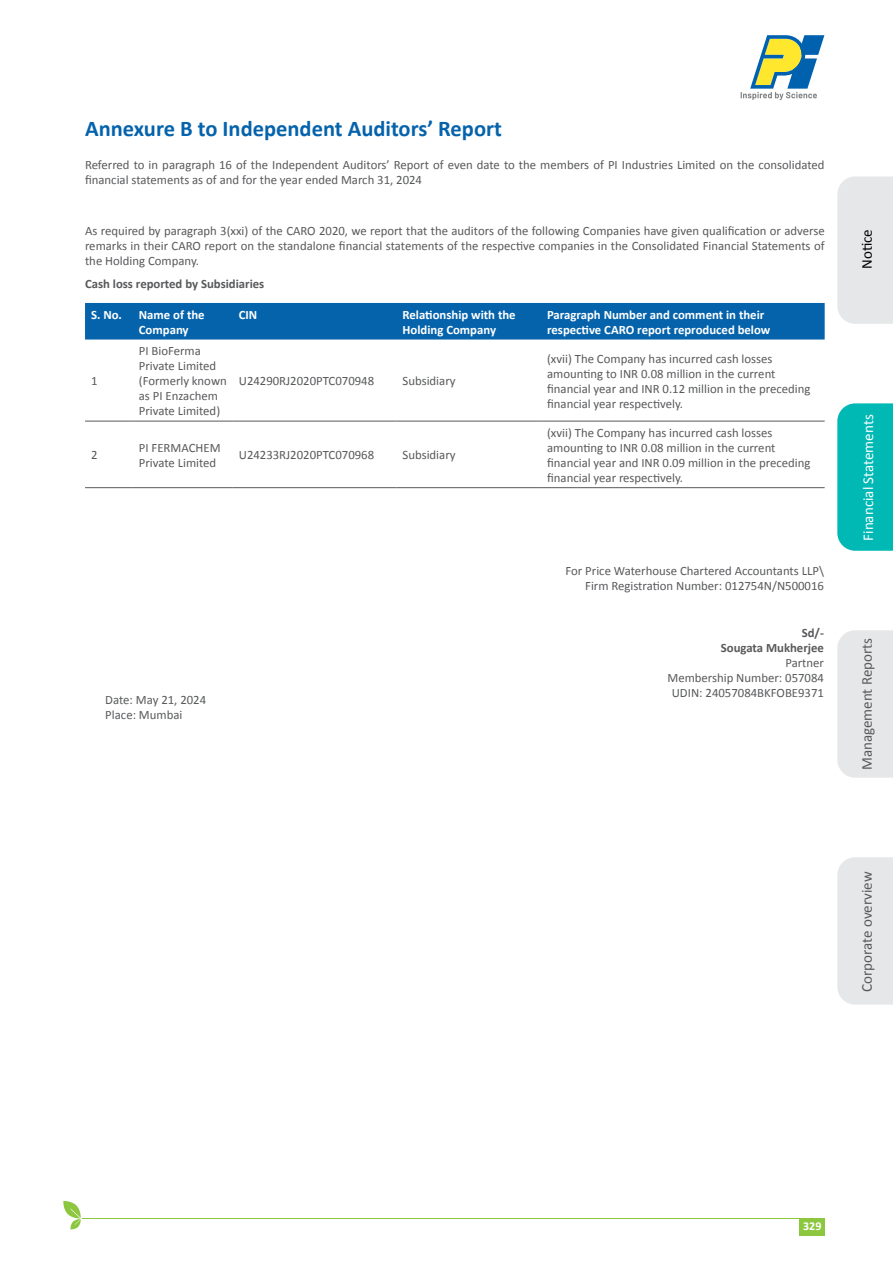
<style>
.page{position:relative;width:893px;height:1263px;background:#fff}
.page>*{position:absolute;margin:0;border:0;box-sizing:border-box;transform-origin:0 0}
.t1{font:700 22.5px "Calibri";color:#0563ac}
.t2{font:15px "Calibri";color:#58595b}
.t3{font:15px "Calibri";color:#fff}
.t4{font:15px "Calibri";color:#000}
.t5{font:12.75px/15px "Calibri";color:#58595b}
.t6{font:700 12.75px/15px "Calibri";color:#fff}
.t7{font:700 12.75px/15px "Calibri";color:#58595b;text-align:right}
.t8{font:700 12px "Calibri";color:#fff}
</style>
<div class="page">
<div style="left:837px;top:857px;width:56px;height:147px;background:#e6e7e8"></div>
<div style="left:837px;top:630px;width:56px;height:148px;background:#e6e7e8"></div>
<div style="left:837px;top:403px;width:56px;height:148px;background:#00b9b5"></div>
<div style="left:837px;top:176px;width:56px;height:148px;background:#e6e7e8"></div>
<svg style="left:741px;top:35px;width:83px;height:65px"></svg>
<div style="left:799px;top:1218px;width:26px;height:17px;background:#8dc63f"></div>
<hr style="left:82px;top:1218px;width:743px;height:1px;background:#8dc63f">
<svg style="left:63px;top:1201px;width:18px;height:28px"></svg>
<div style="left:85px;top:303px;width:740px;height:36px;background:#0563ac"></div>
<hr style="left:85px;top:421px;width:48px;height:1px;background:#58595b">
<hr style="left:133px;top:421px;width:100px;height:1px;background:#58595b">
<hr style="left:233px;top:421px;width:163px;height:1px;background:#58595b">
<hr style="left:396px;top:421px;width:145px;height:1px;background:#58595b">
<hr style="left:541px;top:421px;width:284px;height:1px;background:#58595b">
<hr style="left:85px;top:487px;width:48px;height:1px;background:#58595b">
<hr style="left:133px;top:487px;width:100px;height:1px;background:#58595b">
<hr style="left:233px;top:487px;width:163px;height:1px;background:#58595b">
<hr style="left:396px;top:487px;width:145px;height:1px;background:#58595b">
<hr style="left:541px;top:487px;width:284px;height:1px;background:#58595b">
<h1 class="t1" style="left:85px;top:113px;width:418px">Annexure B to Independent Auditors’ Report</h1>
<p class="t5" style="left:85px;top:157px;width:741px">Referred to in paragraph 16 of the Independent Auditors’ Report of even date to the members of PI Industries Limited on the consolidated financial statements as of and for the year ended March 31, 2024</p>
<p class="t5" style="left:85px;top:223px;width:741px;text-align:justify">As required by paragraph 3(xxi) of the CARO 2020, we report that the auditors of the following Companies have given qualification or adverse remarks in their CARO report on the standalone financial statements of the respective companies in the Consolidated Financial Statements of the Holding Company.</p>
<p class="t7" style="left:85px;top:277px;width:181px">Cash loss reported by Subsidiaries</p>
<p class="t6" style="left:91px;top:307px;width:32px">S. No.</p>
<p class="t6" style="left:139px;top:307px;width:67px">Name of the<br>Company</p>
<p class="t6" style="left:239px;top:307px;width:20px">CIN</p>
<p class="t6" style="left:402px;top:307px;width:115px">Relationship with the<br>Holding Company</p>
<p class="t6" style="left:547px;top:307px;width:225px">Paragraph Number and comment in their respective CARO report reproduced below</p>
<p class="t5" style="left:91px;top:373px;width:8px">1</p>
<p class="t5" style="left:139px;top:343px;width:89px">PI BioFerma<br>Private Limited (Formerly known as PI Enzachem<br>Private Limited)</p>
<p class="t5" style="left:239px;top:373px;width:137px">U24290RJ2020PTC070948</p>
<p class="t5" style="left:402px;top:373px;width:55px">Subsidiary</p>
<p class="t5" style="left:91px;top:447px;width:8px">2</p>
<p class="t5" style="left:139px;top:440px;width:83px">PI FERMACHEM<br>Private Limited</p>
<p class="t5" style="left:239px;top:447px;width:137px">U24233RJ2020PTC070968</p>
<p class="t5" style="left:402px;top:447px;width:55px">Subsidiary</p>
<p class="t5" style="left:105px;top:693px;width:102px">Date: May 21, 2024<br>Place: Mumbai</p>
<p class="t5" style="left:547px;top:351px;width:265px">(xvii) The Company has incurred cash losses amounting to INR 0.08 million in the current financial year and INR 0.12 million in the preceding financial year respectively.</p>
<p class="t5" style="left:547px;top:425px;width:265px">(xvii) The Company has incurred cash losses amounting to INR 0.08 million in the current financial year and INR 0.09 million in the preceding financial year respectively.</p>
<p class="t5" style="left:566px;top:564px;width:260px;text-align:right">For Price Waterhouse Chartered Accountants LLP\<br>Firm Registration Number: 012754N/N500016</p>
<p class="t7" style="left:721px;top:625px;width:105px">Sd/-<br>Sougata Mukherjee</p>
<p class="t5" style="left:667px;top:656px;width:158px;text-align:right">Partner<br>Membership Number: 057084<br>UDIN: 24057084BKFOBE9371</p>
<p class="t4" style="left:857px;top:269px;width:41px;rotate:-90deg">Notice</p>
<p class="t3" style="left:859px;top:541px;width:128px;rotate:-90deg">Financial Statements</p>
<p class="t2" style="left:857px;top:770px;width:134px;rotate:-90deg">Management Reports</p>
<p class="t2" style="left:857px;top:992px;width:122px;rotate:-90deg">Corporate overview</p>
<p class="t8" style="left:803px;top:1218px;width:20px">329</p>
</div>
